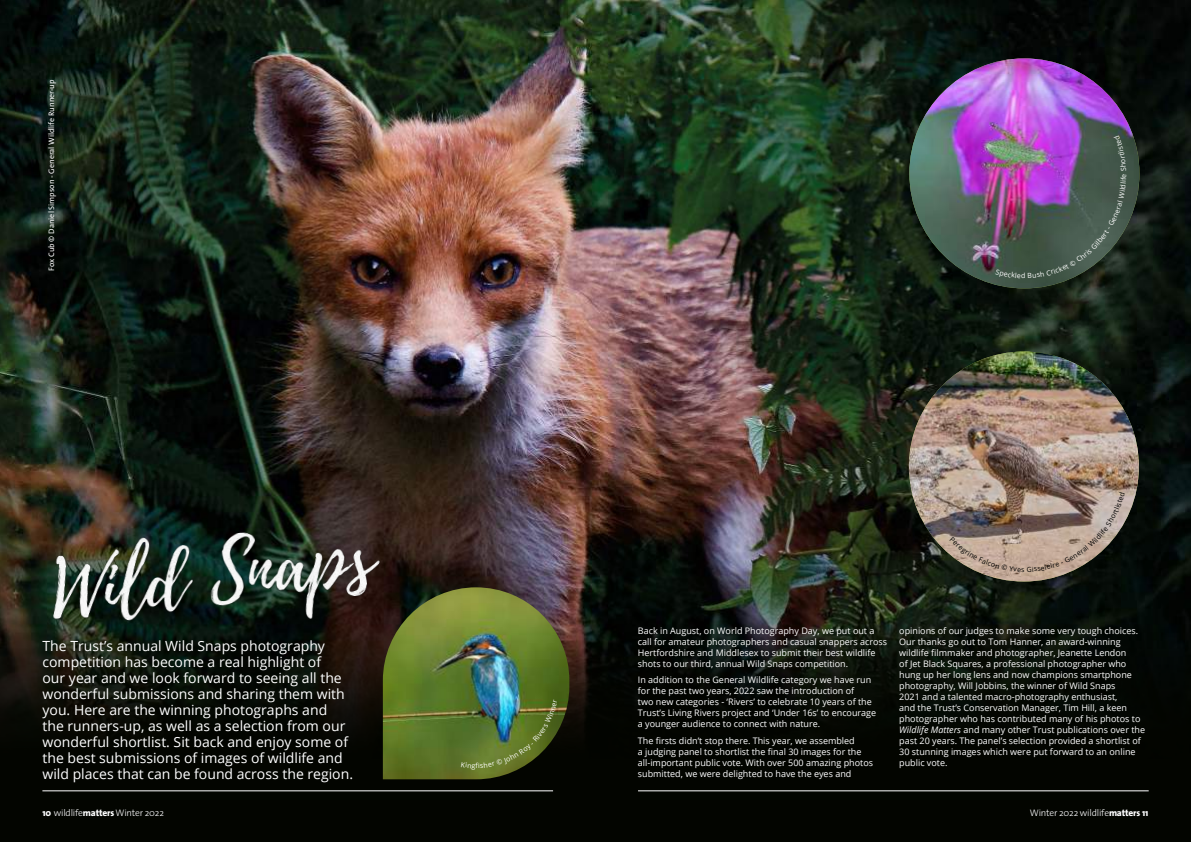
<style>
.page{position:relative;width:1191px;height:842px;background:#fff}
.page>*{position:absolute;margin:0;border:0;box-sizing:border-box;transform-origin:0 0}
.t1{font:14px/16px "Open Sans";color:#fff}
.t2{font:300 9.5px "The Sans";letter-spacing:-.02em;color:#fff}
.t3{font:9px/11px "Open Sans";color:#fff}
.t4{font:8px "The Sans";color:#fff}
.t5{font:7px "Open Sans";color:#fff}
.t6{font:7px "Open Sans";color:#000}
.s1{font-style:italic}
.s2{font-weight:800}
</style>
<div class="page">
<img style="left:0;top:0;width:1191px;height:488px">
<svg style="left:0;top:488px;width:1191px;height:354px;background:#11110c"></svg>
<img style="left:29px;top:487px;width:363px;height:185px">
<div style="left:45px;top:76px;width:17px;height:202px;background:#000;opacity:.75"></div>
<img style="left:909px;top:58px;width:230px;height:230px;border-radius:115px">
<img style="left:909px;top:351px;width:230px;height:230px;border-radius:115px">
<img style="left:383px;top:587px;width:186px;height:192px">
<hr style="left:638px;top:790px;width:510px;height:1px;background:#fff">
<hr style="left:42px;top:790px;width:511px;height:1px;background:#fff">
<svg style="left:995px;top:269px;width:25px;height:9px"></svg>
<img style="left:1028px;top:135px;width:98px;height:143px">
<svg style="left:949px;top:537px;width:71px;height:35px;background:#b29d8d"></svg>
<svg style="left:1027px;top:492px;width:97px;height:80px;background:#98877b"></svg>
<img style="left:461px;top:699px;width:96px;height:71px">
<p class="t4" style="left:45px;top:271px;width:193px;rotate:-90deg">Fox Cub © Daniel Simpson - General Wildlife Runner-up</p>
<p class="t1" style="left:43px;top:638px;width:312px">The Trust’s annual Wild Snaps photography competition has become a real highlight of<br>our year and we look forward to seeing all the wonderful submissions and sharing them with you. Here are the winning photographs and<br>the runners-up, as well as a selection from our wonderful shortlist. Sit back and enjoy some of the best submissions of images of wildlife and wild places that can be found across the region.</p>
<p class="t5" style="left:475px;top:761px;width:4px">f</p>
<p class="t5" style="left:1021px;top:271px;width:6px">d</p>
<p class="t6" style="left:1021px;top:564px;width:5px">s</p>
<p class="t3" style="left:638px;top:625px;width:251px">Back in August, on World Photography Day, we put out a call for amateur photographers and casual snappers across Hertfordshire and Middlesex to submit their best wildlife shots to our third, annual Wild Snaps competition.</p>
<p class="t3" style="left:638px;top:674px;width:240px">In addition to the General Wildlife category we have run for the past two years, 2022 saw the introduction of<br>two new categories - ‘Rivers’ to celebrate 10 years of the Trust’s Living Rivers project and ‘Under 16s’ to encourage a younger audience to connect with nature.</p>
<p class="t3" style="left:638px;top:735px;width:237px">The firsts didn’t stop there. This year, we assembled<br>a judging panel to shortlist the final 30 images for the all-important public vote. With over 500 amazing photos submitted, we were delighted to have the eyes and</p>
<p class="t3" style="left:899px;top:625px;width:247px">opinions of our judges to make some very tough choices.<br>Our thanks go out to Tom Hanner, an award-winning wildlife filmmaker and photographer, Jeanette Lendon<br>of Jet Black Squares, a professional photographer who hung up her long lens and now champions smartphone photography, Will Jobbins, the winner of Wild Snaps<br>2021 and a talented macro-photography enthusiast,<br>and the Trust’s Conservation Manager, Tim Hill, a keen photographer who has contributed many of his photos to <span class="s1">Wildlife Matters</span> and many other Trust publications over the past 20 years. The panel’s selection provided a shortlist of 30 stunning images which were put forward to an online public vote.</p>
<p class="t2" style="left:43px;top:805px;width:123px"><span class="s2">10</span> wildlife<span class="s2">matters</span> Winter 2022</p>
<p class="t2" style="left:1029px;top:805px;width:120px">Winter 2022 wildlife<span class="s2">matters 11</span></p>
</div>
